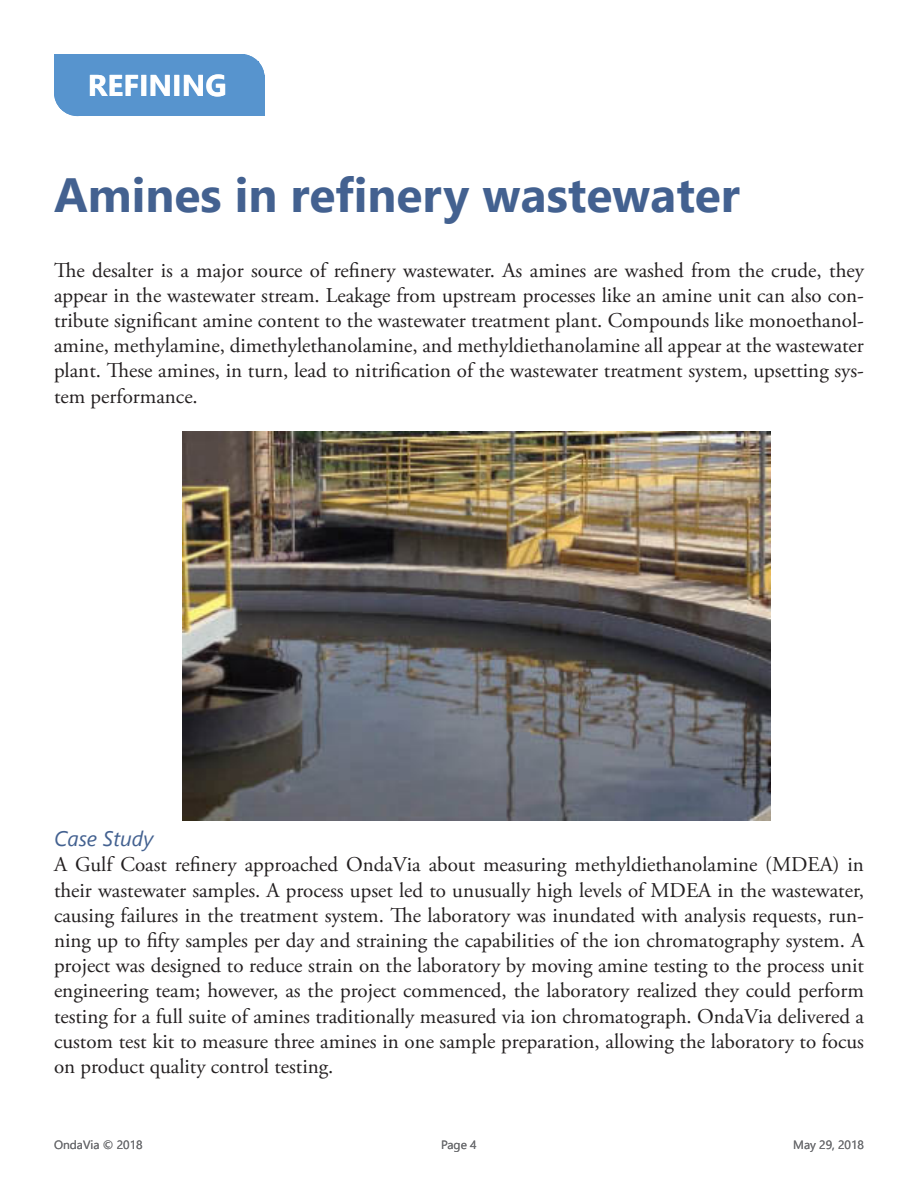
<style>
.page{position:relative;width:918px;height:1188px;background:#fff}
.page>*{position:absolute;margin:0;border:0;box-sizing:border-box;transform-origin:0 0}
.Page_Title_Heading{font:700 48px "Segoe UI";color:#436190}
.t1{font:700 30px "Segoe UI";color:#fff}
.Page_Text{font:21px/25.2px "Adobe Garamond Pro";color:#231f20;text-align:justify}
.Case_Study_Subheadin{font:italic 21px "Segoe UI";color:#436190}
.t2{font:12px "Segoe UI";color:#6c6d70}
</style>
<div class="page">
<div style="left:217px;top:54px;width:48px;height:47px;background:#5794ce;border-radius:50%"></div>
<div style="left:54px;top:69px;width:47px;height:47px;background:#5794ce;border-radius:50%"></div>
<div style="left:54px;top:54px;width:190px;height:39px;background:#5794ce"></div>
<div style="left:78px;top:75px;width:187px;height:41px;background:#5794ce"></div>
<img style="left:182px;top:432px;width:588px;height:388px">
<h2 class="t1" style="left:88px;top:57px;width:140px">REFINING</h2>
<p class="Page_Title_Heading" style="left:54px;top:150px;width:687px">Amines in refinery wastewater</p>
<p class="Page_Text" style="left:54px;top:258px;width:812px">The desalter is a major source of refinery wastewater. As amines are washed from the crude, they appear in the wastewater stream. Leakage from upstream processes like an amine unit can also con&shy;tribute significant amine content to the wastewater treatment plant. Compounds like monoethanol&shy;amine, methylamine, dimethylethanolamine, and methyldiethanolamine all appear at the wastewater plant. These amines, in turn, lead to nitrification of the wastewater treatment system, upsetting sys&shy;tem performance.</p>
<p class="Case_Study_Subheadin" style="left:54px;top:819px;width:101px">Case Study</p>
<p class="Page_Text" style="left:54px;top:853px;width:812px">A Gulf Coast refinery approached OndaVia about measuring methyldiethanolamine (MDEA) in their wastewater samples. A process upset led to unusually high levels of MDEA in the wastewater, causing failures in the treatment system. The laboratory was inundated with analysis requests, run&shy;ning up to fifty samples per day and straining the capabilities of the ion chromatography system. A project was designed to reduce strain on the laboratory by moving amine testing to the process unit engineering team; however, as the project commenced, the laboratory realized they could perform testing for a full suite of amines traditionally measured via ion chromatograph. OndaVia delivered a custom test kit to measure three amines in one sample preparation, allowing the laboratory to focus on product quality control testing.</p>
<p class="t2" style="left:54px;top:1134px;width:90px">OndaVia © 2018</p>
<p class="t2" style="left:441px;top:1134px;width:37px">Page 4</p>
<p class="t2" style="left:793px;top:1134px;width:72px">May 29, 2018</p>
</div>
